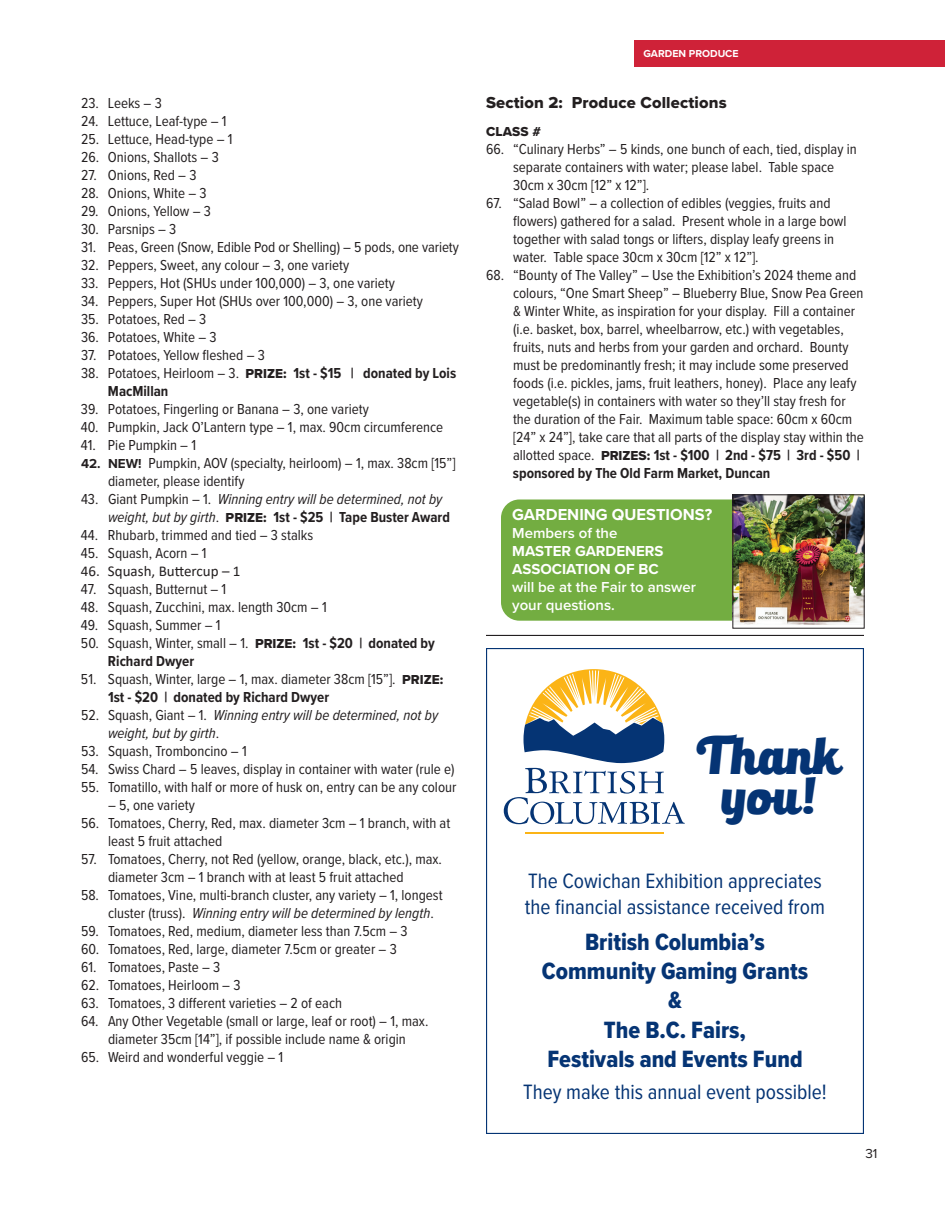
<style>
.page{position:relative;width:945px;height:1215px;background:#fff}
.page>*{position:absolute;margin:0;border:0;box-sizing:border-box;transform-origin:0 0}
.t1{font:48px "Bulletto Killa";color:#053474}
.t2{font:24.45px/29.2px "Proxima Nova Cond Extrabld";color:#053474;text-align:center}
.t3{font:21.6px/25.8px "Proxima Nova Cond";color:#053474}
.t4{font:16.5px "Proxima Nova Extrabld";letter-spacing:.01em;color:#231f20}
.t5{font:700 16.5px "Proxima Nova";color:#fff}
.t6{font:15px/18px "Proxima Nova Cond";color:#231f20}
.t7{font:italic 15px/18px "Proxima Nova Cond";color:#231f20}
.t8{font:700 15px/18px "Proxima Nova Cond";color:#231f20}
.t9{font:600 15px/18px "Proxima Nova";color:#fff}
.t10{font:700 15px/18px "Proxima Nova";color:#fff}
.t11{font:15px "Calibri";color:#231f20}
.t12{font:13.5px "Proxima Nova Extrabld";letter-spacing:.01em;color:#231f20}
.t13{font:13.5px "Proxima Nova";color:#231f20}
.t14{font:700 10.5px "Proxima Nova";color:#fff}
.s1{font-weight:400}
.s2{font-family:"Proxima Nova Extrabld";font-weight:400;font-size:13.5px}
.s3{font-family:"Proxima Nova";font-weight:700;font-size:13.5px}
.s4{font-style:normal}
.s5{font-family:"Proxima Nova Extrabld";font-style:normal;font-size:13.5px}
.s6{font-weight:700;font-style:normal}
.s7{font-family:"Proxima Nova Extrabld";font-size:13.5px}
.s8{font-weight:700}
.s9{font-style:italic}
</style>
<div class="page">
<div style="left:501px;top:500px;width:363px;height:121px;background:#73ad41;border-radius:18px"></div>
<hr style="left:486px;top:635px;width:378px;height:1px;background:#231f20">
<hr style="left:525px;top:832px;width:139px;height:2px;background:#fbb416">
<svg style="left:504px;top:669px;width:181px;height:155px"></svg>
<div style="left:634px;top:40px;width:311px;height:28px;background:#cf2238"></div>
<img style="left:735px;top:497px;width:127px;height:127px">
<div style="left:733px;top:495px;width:131px;height:133px;border:1px solid #231f20"></div>
<p class="t6" style="left:81px;top:93px;width:82px">23. Leeks – 3</p>
<p class="t6" style="left:81px;top:111px;width:147px">24. Lettuce, Leaf-type – 1</p>
<p class="t6" style="left:81px;top:129px;width:153px">25. Lettuce, Head-type – 1</p>
<p class="t6" style="left:81px;top:147px;width:139px">26. Onions, Shallots – 3</p>
<p class="t6" style="left:81px;top:165px;width:117px">27. Onions, Red – 3</p>
<p class="t6" style="left:81px;top:183px;width:127px">28. Onions, White – 3</p>
<p class="t6" style="left:81px;top:201px;width:131px">29. Onions, Yellow – 3</p>
<p class="t6" style="left:81px;top:219px;width:97px">30. Parsnips – 3</p>
<p class="t6" style="left:81px;top:237px;width:379px">31. Peas, Green (Snow, Edible Pod or Shelling) – 5 pods, one variety</p>
<p class="t6" style="left:81px;top:255px;width:270px">32. Peppers, Sweet, any colour – 3, one variety</p>
<p class="t6" style="left:81px;top:273px;width:316px">33. Peppers, Hot (SHUs under 100,000) – 3, one variety</p>
<p class="t6" style="left:81px;top:291px;width:343px">34. Peppers, Super Hot (SHUs over 100,000) – 3, one variety</p>
<p class="t6" style="left:81px;top:309px;width:127px">35. Potatoes, Red – 3</p>
<p class="t6" style="left:81px;top:327px;width:137px">36. Potatoes, White – 3</p>
<p class="t6" style="left:81px;top:345px;width:185px">37. Potatoes, Yellow fleshed – 3</p>
<p class="t8" style="left:108px;top:364px;width:350px;text-indent:-27px"><span class="s1">38. Potatoes, Heirloom – 3.</span> <span class="s2">PRIZE:</span> 1st - $15 | donated by Lois<br>MacMillan</p>
<p class="t6" style="left:81px;top:399px;width:289px">39. Potatoes, Fingerling or Banana – 3, one variety</p>
<p class="t6" style="left:81px;top:417px;width:364px">40. Pumpkin, Jack O’Lantern type – 1, max. 90cm circumference</p>
<p class="t6" style="left:81px;top:435px;width:117px">41. Pie Pumpkin – 1</p>
<p class="t6" style="left:108px;top:453px;width:349px;text-indent:-27px"><span class="s3">42. NEW!</span> Pumpkin, AOV (specialty, heirloom) – 1, max. 38cm [15”] diameter, please identify</p>
<p class="t7" style="left:108px;top:489px;width:343px;text-indent:-27px"><span class="s4">43. Giant Pumpkin – 1.</span> Winning entry will be determined, not by weight, but by girth<span class="s4">.</span> <span class="s5">PRIZE:</span> <span class="s6">1st - $25 | Tape Buster Award</span></p>
<p class="t6" style="left:81px;top:525px;width:234px">44. Rhubarb, trimmed and tied – 3 stalks</p>
<p class="t6" style="left:81px;top:543px;width:127px">45. Squash, Acorn – 1</p>
<p class="t11" style="left:81px;top:560px;width:161px">46. Squash, Buttercup – 1</p>
<p class="t6" style="left:81px;top:579px;width:147px">47. Squash, Butternut – 1</p>
<p class="t6" style="left:81px;top:597px;width:247px">48. Squash, Zucchini, max. length 30cm – 1</p>
<p class="t6" style="left:81px;top:615px;width:141px">49. Squash, Summer – 1</p>
<p class="t8" style="left:108px;top:634px;width:328px;text-indent:-27px"><span class="s1">50. Squash, Winter, small – 1.</span> <span class="s2">PRIZE:</span> 1st - $20 | donated by<br>Richard Dwyer</p>
<p class="t6" style="left:108px;top:669px;width:337px;text-indent:-27px">51. Squash, Winter, large – 1, max. diameter 38cm [15”]. <span class="s7">PRIZE:<br></span><span class="s8">1st - $20 | donated by Richard Dwyer</span></p>
<p class="t7" style="left:108px;top:705px;width:332px;text-indent:-27px"><span class="s4">52. Squash, Giant – 1.</span> Winning entry will be determined, not by weight, but by girth<span class="s4">.</span></p>
<p class="t6" style="left:81px;top:741px;width:167px">53. Squash, Tromboncino – 1</p>
<p class="t6" style="left:81px;top:759px;width:375px">54. Swiss Chard – 5 leaves, display in container with water (rule e)</p>
<p class="t6" style="left:81px;top:777px;width:377px">55. Tomatillo, with half or more of husk on, entry can be any colour</p>
<p class="t6" style="left:108px;top:795px;width:88px">– 5, one variety</p>
<p class="t6" style="left:108px;top:813px;width:344px;text-indent:-27px">56. Tomatoes, Cherry, Red, max. diameter 3cm – 1 branch, with at least 5 fruit attached</p>
<p class="t6" style="left:108px;top:849px;width:336px;text-indent:-27px">57. Tomatoes, Cherry, not Red (yellow, orange, black, etc.), max. diameter 3cm – 1 branch with at least 5 fruit attached</p>
<p class="t6" style="left:108px;top:885px;width:336px;text-indent:-27px">58. Tomatoes, Vine, multi-branch cluster, any variety – 1, longest cluster (truss). <span class="s9">Winning entry will be determined by length</span>.</p>
<p class="t6" style="left:81px;top:921px;width:328px">59. Tomatoes, Red, medium, diameter less than 7.5cm – 3</p>
<p class="t6" style="left:81px;top:939px;width:317px">60. Tomatoes, Red, large, diameter 7.5cm or greater – 3</p>
<p class="t6" style="left:81px;top:957px;width:141px">61. Tomatoes, Paste – 3</p>
<p class="t6" style="left:81px;top:975px;width:161px">62. Tomatoes, Heirloom – 3</p>
<p class="t6" style="left:81px;top:993px;width:263px">63. Tomatoes, 3 different varieties – 2 of each</p>
<p class="t6" style="left:81px;top:1011px;width:349px;text-align:center">64. Any Other Vegetable (small or large, leaf or root) – 1, max. diameter 35cm [14”], if possible include name &amp; origin</p>
<p class="t6" style="left:81px;top:1047px;width:204px">65. Weird and wonderful veggie – 1</p>
<p class="t14" style="left:643px;top:46px;width:97px">GARDEN PRODUCE</p>
<p class="t4" style="left:486px;top:90px;width:242px">Section 2: Produce Collections</p>
<p class="t12" style="left:486px;top:122px;width:56px">CLASS #</p>
<p class="t6" style="left:513px;top:140px;width:345px;text-indent:-27px">66. “Culinary Herbs” – 5 kinds, one bunch of each, tied, display in separate containers with water; please label. Table space<br>30cm x 30cm [12” x 12”].</p>
<p class="t6" style="left:513px;top:194px;width:335px;text-indent:-27px">67. “Salad Bowl” – a collection of edibles (veggies, fruits and flowers) gathered for a salad. Present whole in a large bowl together with salad tongs or lifters, display leafy greens in water. Table space 30cm x 30cm [12” x 12”].</p>
<p class="t6" style="left:513px;top:266px;width:352px;text-indent:-27px">68. “Bounty of The Valley” – Use the Exhibition’s 2024 theme and colours, “One Smart Sheep” – Blueberry Blue, Snow Pea Green &amp; Winter White, as inspiration for your display. Fill a container (i.e. basket, box, barrel, wheelbarrow, etc.) with vegetables, fruits, nuts and herbs from your garden and orchard. Bounty must be predominantly fresh; it may include some preserved foods (i.e. pickles, jams, fruit leathers, honey). Place any leafy vegetable(s) in containers with water so they’ll stay fresh for the duration of the Fair. Maximum table space: 60cm x 60cm [24” x 24”], take care that all parts of the display stay within the allotted space. <span class="s7">PRIZES:</span> <span class="s8">1st - $100 | 2nd - $75 | 3rd - $50 | sponsored by The Old Farm Market, Duncan</span></p>
<p class="t5" style="left:512px;top:502px;width:202px">GARDENING QUESTIONS?</p>
<p class="t9" style="left:512px;top:523px;width:107px">Members of the</p>
<p class="t10" style="left:512px;top:541px;width:153px">MASTER GARDENERS<br>ASSOCIATION OF BC</p>
<p class="t9" style="left:512px;top:577px;width:186px">will be at the Fair to answer your questions.</p>
<h1 class="t1" style="left:787px;top:730px;width:28px">■</h1>
<h3 class="t3" style="left:525px;top:867px;width:302px">The Cowichan Exhibition appreciates the financial assistance received from</h3>
<h2 class="t2" style="left:542px;top:926px;width:268px">British Columbia’s<br>Community Gaming Grants &amp;<br>The B.C. Fairs,<br>Festivals and Events Fund</h2>
<h3 class="t3" style="left:523px;top:1078px;width:305px">They make this annual event possible!</h3>
<p class="t13" style="left:865px;top:1144px;width:14px">31</p>
</div>
